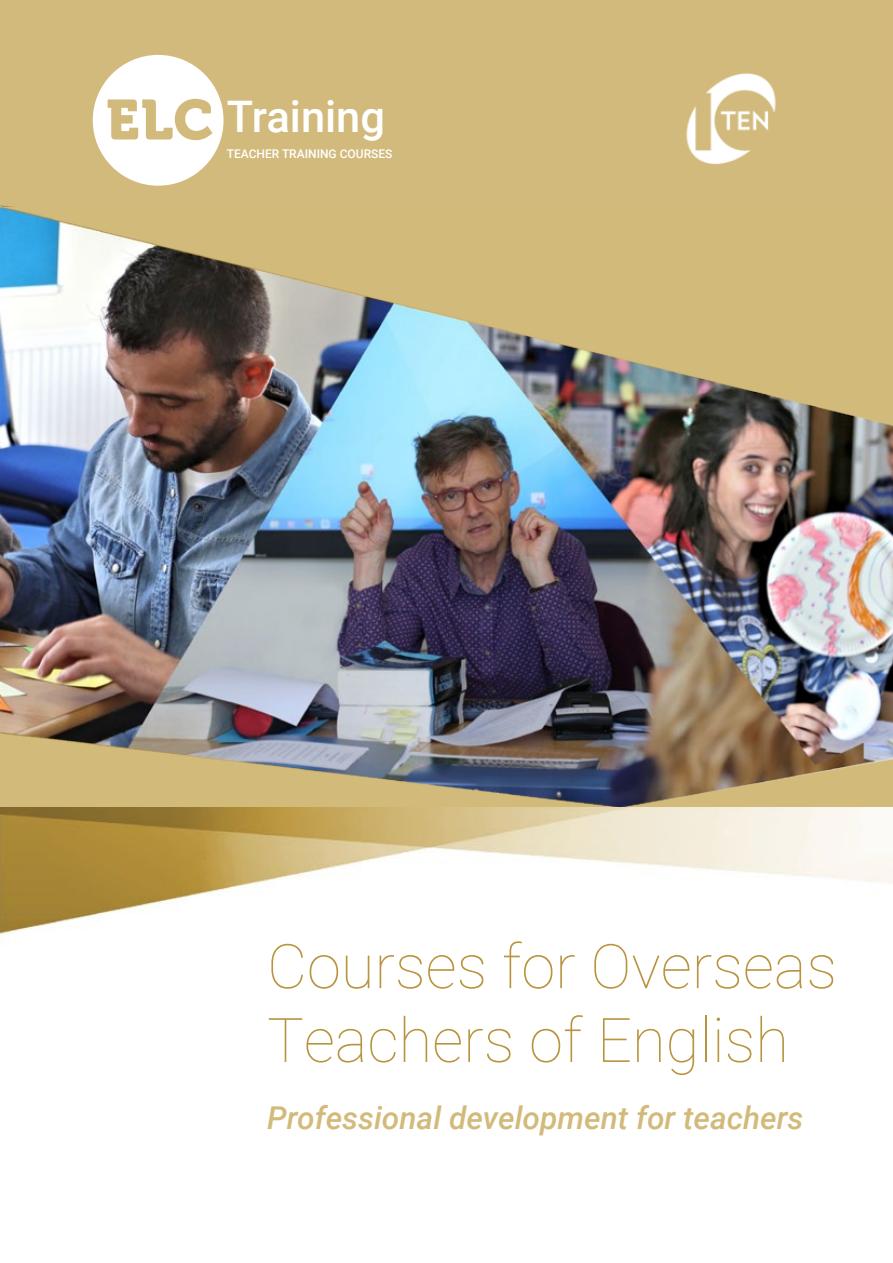
<style>
.page{position:relative;width:893px;height:1263px;background:#fff}
.page>*{position:absolute;margin:0;border:0;box-sizing:border-box;transform-origin:0 0}
.t1{font:100 61.5px/73.8px "Roboto";color:#b8943e}
.t2{font:500 43.5px "Roboto";color:#fff}
.t3{font:italic 500 31.5px "Roboto";color:#d2ba7b}
.t4{font:500 12px "Roboto";color:#fff}
</style>
<div class="page">
<img style="left:0;top:0;width:893px;height:935px">
<svg style="left:93px;top:55px;width:131px;height:131px"></svg>
<img style="left:670px;top:62px;width:123px;height:113px">
<img style="left:0;top:207px;width:893px;height:599px">
<p class="t2" style="left:227px;top:86px;width:160px">Training</p>
<p class="t4" style="left:227px;top:145px;width:167px">TEACHER TRAINING COURSES</p>
<p class="t1" style="left:267px;top:927px;width:571px">Courses for Overseas<br>Teachers of English</p>
<p class="t3" style="left:267px;top:1096px;width:538px">Professional development for teachers</p>
</div>
